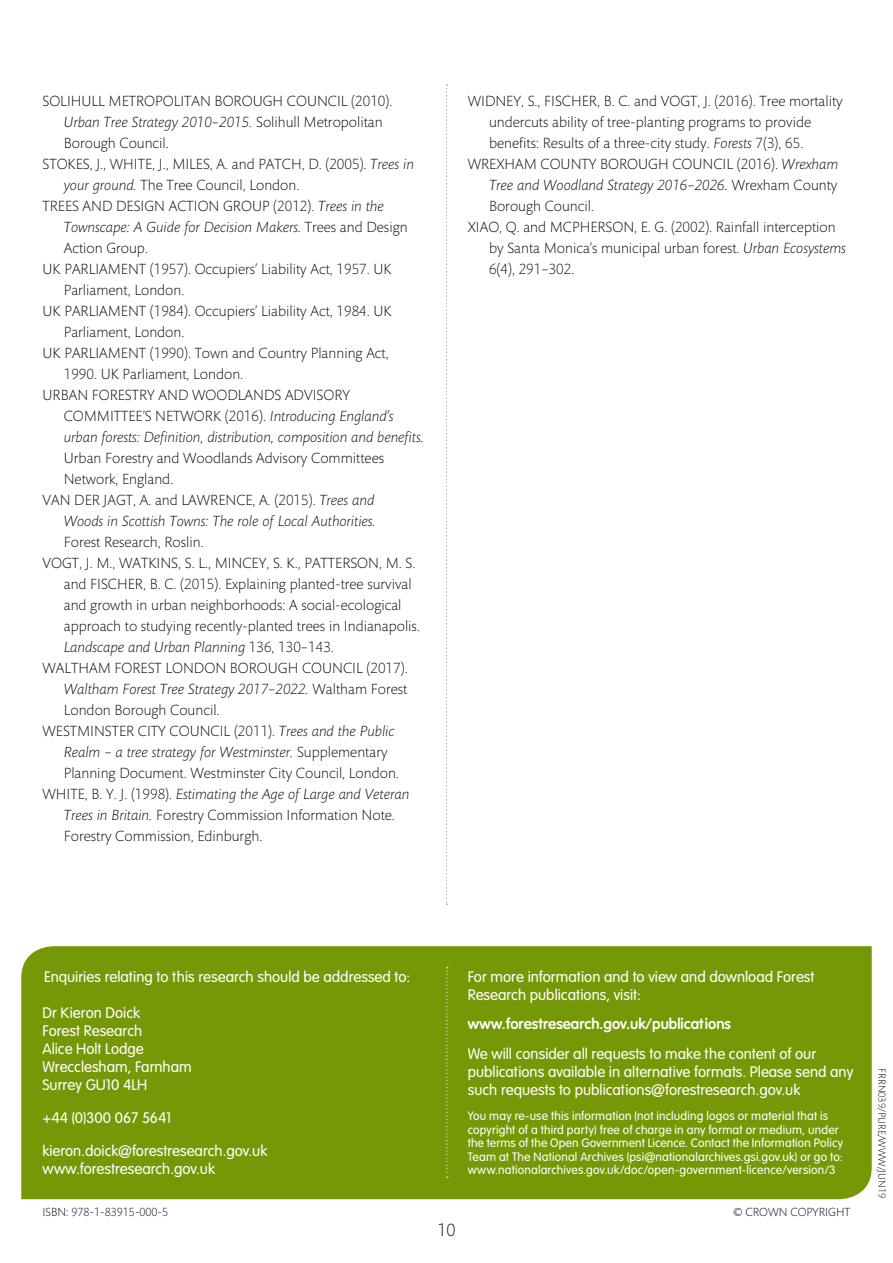
<style>
.page{position:relative;width:893px;height:1263px;background:#fff}
.page>*{position:absolute;margin:0;border:0;box-sizing:border-box;transform-origin:0 0}
.fc-f-pg-number-centr{font:300 18px "Mundo Sans";color:#000}
.fc-b-references{font:300 15px/21px "Mundo Sans";color:#000}
.t1{font:15px/18px "VAG Rounded Next";color:#fff}
.t2{font:600 15px "VAG Rounded Next";color:#fff}
.t3{font:12px/13.5px "VAG Rounded Next";letter-spacing:.015em;color:#fff}
.fc-f-code{font:300 12px "Mundo Sans";color:#000}
.t4{font:300 10.5px "Mundo Sans";color:#000}
.s1{font-style:italic}
</style>
<div class="page">
<svg style="left:446px;top:84px;width:1px;height:821px"></svg>
<div style="left:21px;top:946px;width:851px;height:253px;background:#769807"></div>
<svg style="left:446px;top:967px;width:2px;height:211px"></svg>
<p class="fc-b-references" style="left:64px;top:91px;width:330px;text-indent:-21px">SOLIHULL METROPOLITAN BOROUGH COUNCIL (2010).<br><span class="s1">Urban Tree Strategy 2010–2015.</span> Solihull Metropolitan<br>Borough Council.</p>
<p class="fc-b-references" style="left:64px;top:154px;width:352px;text-indent:-21px">STOKES, J., WHITE, J., MILES, A. and PATCH, D. (2005). <span class="s1">Trees in your ground.</span> The Tree Council, London.</p>
<p class="fc-b-references" style="left:64px;top:196px;width:345px;text-indent:-21px">TREES AND DESIGN ACTION GROUP (2012). <span class="s1">Trees in the<br>Townscape: A Guide for Decision Makers.</span> Trees and Design<br>Action Group.</p>
<p class="fc-b-references" style="left:64px;top:259px;width:329px;text-indent:-21px">UK PARLIAMENT (1957). Occupiers’ Liability Act, 1957. UK<br>Parliament, London.</p>
<p class="fc-b-references" style="left:64px;top:301px;width:329px;text-indent:-21px">UK PARLIAMENT (1984). Occupiers’ Liability Act, 1984. UK<br>Parliament, London.</p>
<p class="fc-b-references" style="left:64px;top:343px;width:326px;text-indent:-21px">UK PARLIAMENT (1990). Town and Country Planning Act,<br>1990. UK Parliament, London.</p>
<p class="fc-b-references" style="left:64px;top:385px;width:361px;text-indent:-21px">URBAN FORESTRY AND WOODLANDS ADVISORY COMMITTEE’S NETWORK (2016). <span class="s1">Introducing England’s urban forests: Definition, distribution, composition and benefits.<br></span>Urban Forestry and Woodlands Advisory Committees Network, England.</p>
<p class="fc-b-references" style="left:64px;top:490px;width:313px;text-align:justify;text-indent:-21px">VAN DER JAGT, A. and LAWRENCE, A. (2015). <span class="s1">Trees and Woods in Scottish Towns: The role of Local Authorities.<br></span>Forest Research, Roslin.</p>
<p class="fc-b-references" style="left:64px;top:553px;width:358px;text-indent:-21px">VOGT, J. M., WATKINS, S. L., MINCEY, S. K., PATTERSON, M. S. and FISCHER, B. C. (2015). Explaining planted-tree survival and growth in urban neighborhoods: A social-ecological approach to studying recently-planted trees in Indianapolis.<br><span class="s1">Landscape and Urban Planning</span> 136, 130–143.</p>
<p class="fc-b-references" style="left:64px;top:658px;width:345px;text-align:justify;text-indent:-21px">WALTHAM FOREST LONDON BOROUGH COUNCIL (2017).<br><span class="s1">Waltham Forest Tree Strategy 2017–2022.</span> Waltham Forest London Borough Council.</p>
<p class="fc-b-references" style="left:64px;top:721px;width:337px;text-indent:-21px">WESTMINSTER CITY COUNCIL (2011). <span class="s1">Trees and the Public<br>Realm – a tree strategy for Westminster.</span> Supplementary<br>Planning Document. Westminster City Council, London.</p>
<p class="fc-b-references" style="left:64px;top:784px;width:347px;text-indent:-21px">WHITE, B. Y. J. (1998). <span class="s1">Estimating the Age of Large and Veteran<br>Trees in Britain.</span> Forestry Commission Information Note.<br>Forestry Commission, Edinburgh.</p>
<p class="fc-b-references" style="left:489px;top:91px;width:355px;text-indent:-21px">WIDNEY, S., FISCHER, B. C. and VOGT, J. (2016). Tree mortality undercuts ability of tree-planting programs to provide benefits: Results of a three-city study. <span class="s1">Forests</span> 7(3), 65.</p>
<p class="fc-b-references" style="left:489px;top:154px;width:351px;text-align:justify;text-indent:-21px">WREXHAM COUNTY BOROUGH COUNCIL (2016). <span class="s1">Wrexham Tree and Woodland Strategy 2016–2026.</span> Wrexham County Borough Council.</p>
<p class="fc-b-references" style="left:489px;top:217px;width:358px;text-indent:-21px">XIAO, Q. and MCPHERSON, E. G. (2002). Rainfall interception by Santa Monica’s municipal urban forest. <span class="s1">Urban Ecosystems<br></span>6(4), 291–302.</p>
<p class="t1" style="left:44px;top:968px;width:368px">Enquiries relating to this research should be addressed to:</p>
<p class="t1" style="left:43px;top:1004px;width:99px">Dr Kieron Doick</p>
<p class="t1" style="left:43px;top:1022px;width:101px">Forest Research</p>
<p class="t1" style="left:43px;top:1040px;width:103px">Alice Holt Lodge</p>
<p class="t1" style="left:43px;top:1058px;width:151px">Wrecclesham, Farnham</p>
<p class="t1" style="left:43px;top:1076px;width:106px">Surrey GU10 4LH</p>
<p class="t1" style="left:43px;top:1109px;width:130px">+44 (0)300 067 5641</p>
<p class="t1" style="left:43px;top:1142px;width:226px">kieron.doick@forestresearch.gov.uk</p>
<p class="t1" style="left:43px;top:1160px;width:174px">www.forestresearch.gov.uk</p>
<p class="t1" style="left:468px;top:968px;width:348px">For more information and to view and download Forest<br>Research publications, visit:</p>
<p class="t2" style="left:468px;top:1014px;width:265px">www.forestresearch.gov.uk/publications</p>
<p class="t1" style="left:468px;top:1045px;width:387px">We will consider all requests to make the content of our publications available in alternative formats. Please send any such requests to publications@forestresearch.gov.uk</p>
<p class="t3" style="left:468px;top:1109px;width:373px">You may re-use this information (not including logos or material that is copyright of a third party) free of charge in any format or medium, under</p>
<p class="t3" style="left:468px;top:1136px;width:377px">the terms of the Open Government Licence. Contact the Information Policy<br>Team at The National Archives (psi@nationalarchives.gsi.gov.uk) or go to:</p>
<p class="t3" style="left:468px;top:1163px;width:369px">www.nationalarchives.gov.uk/doc/open-government-licence/version/3</p>
<p class="fc-f-code" style="left:43px;top:1206px;width:127px">ISBN: 978-1-83915-000-5</p>
<p class="fc-f-code" style="left:733px;top:1206px;width:118px">© CROWN COPYRIGHT</p>
<p class="fc-f-pg-number-centr" style="left:437px;top:1221px;width:20px">10</p>
<p class="t4" style="left:888px;top:1068px;width:131px;rotate:90deg">FRRN039/PURE/WWW/JUN19</p>
</div>
